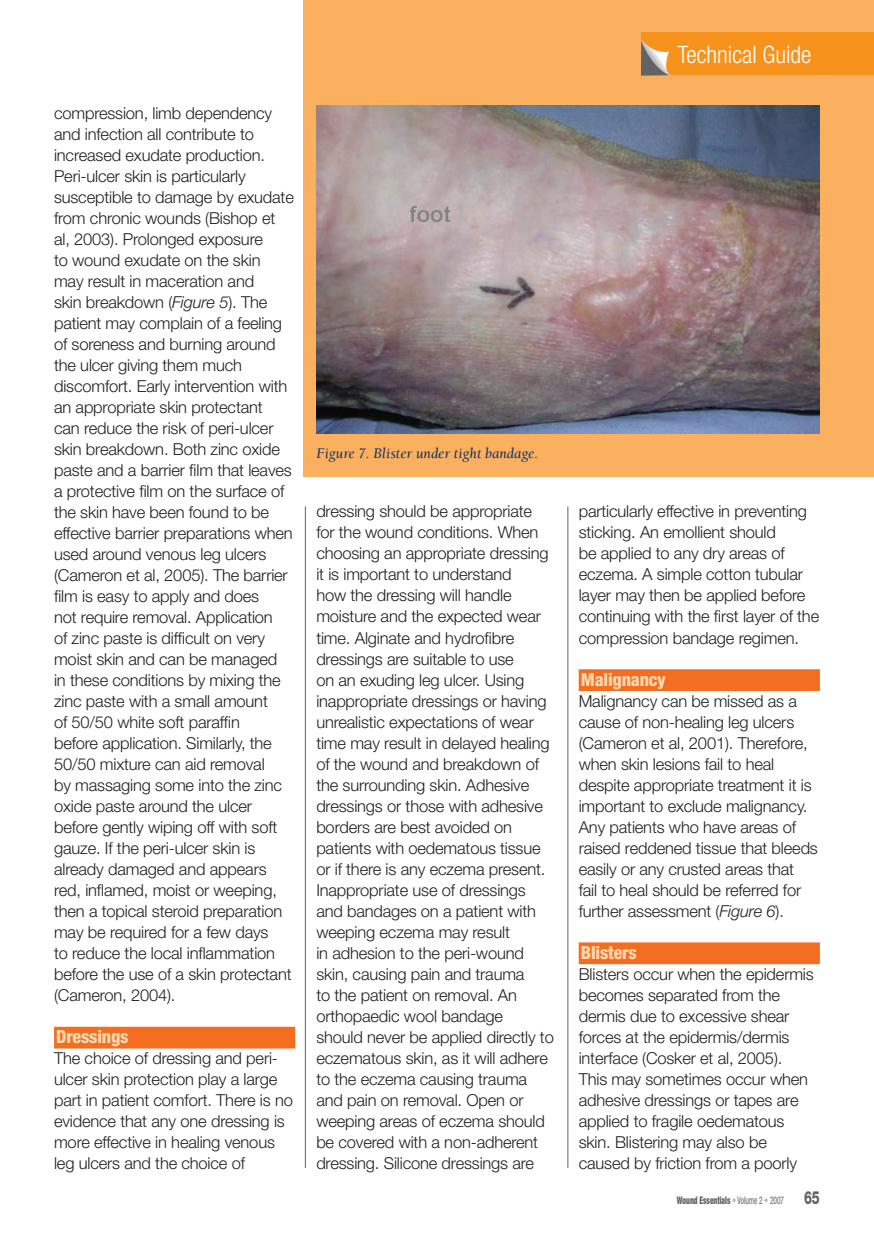
<style>
.page{position:relative;width:874px;height:1244px;background:#fff}
.page>*{position:absolute;margin:0;border:0;box-sizing:border-box;transform-origin:0 0}
.t1{font:300 condensed 24px "Helvetica Neue";color:#fff}
.t2{font:800 condensed 18px "Helvetica Neue";letter-spacing:-.01em;color:#fedab3}
.t3{font:300 16.5px/21px "Helvetica Neue";letter-spacing:-.01em;color:#231f20}
.t4{font:italic 15px "Berkeley";color:#0f2d65}
.t5{font:900 condensed 10.5px "Helvetica Neue";color:#636366;scale:.7 1}
.s1{font-style:italic}
.s2{font-weight:400;color:#adaeb2}
.s3{font-weight:400}
.s4{font-weight:800;font-stretch:normal;font-size:18px}
</style>
<div class="page">
<div style="left:303px;top:0;width:570px;height:476px;background:#fab05f"></div>
<div style="left:54px;top:1026px;width:241px;height:22px;background:#f36e21"></div>
<div style="left:641px;top:33px;width:232px;height:42px;background:#f7931d"></div>
<svg style="left:641px;top:39px;width:29px;height:36px"></svg>
<hr style="left:305px;top:506px;width:1px;height:661px;background:#636366">
<div style="left:578px;top:669px;width:241px;height:22px;background:#f36e21"></div>
<div style="left:578px;top:942px;width:241px;height:22px;background:#f36e21"></div>
<img style="left:316px;top:105px;width:503px;height:329px">
<hr style="left:567px;top:506px;width:1px;height:661px;background:#636366">
<p class="t3" style="left:54px;top:102px;width:241px">compression, limb dependency and infection all contribute to increased exudate production.<br>Peri-ulcer skin is particularly susceptible to damage by exudate from chronic wounds (Bishop et al, 2003). Prolonged exposure<br>to wound exudate on the skin may result in maceration and<br>skin breakdown (<span class="s1">Figure 5</span>). The patient may complain of a feeling of soreness and burning around the ulcer giving them much discomfort. Early intervention with an appropriate skin protectant<br>can reduce the risk of peri-ulcer skin breakdown. Both zinc oxide paste and a barrier film that leaves a protective film on the surface of the skin have been found to be effective barrier preparations when used around venous leg ulcers (Cameron et al, 2005). The barrier film is easy to apply and does<br>not require removal. Application<br>of zinc paste is difficult on very moist skin and can be managed<br>in these conditions by mixing the zinc paste with a small amount<br>of 50/50 white soft paraffin<br>before application. Similarly, the<br>50/50 mixture can aid removal<br>by massaging some into the zinc oxide paste around the ulcer before gently wiping off with soft gauze. If the peri-ulcer skin is already damaged and appears red, inflamed, moist or weeping, then a topical steroid preparation may be required for a few days<br>to reduce the local inflammation before the use of a skin protectant (Cameron, 2004).</p>
<p class="t2" style="left:56px;top:1025px;width:74px">Dressings</p>
<p class="t3" style="left:54px;top:1047px;width:240px">The choice of dressing and peri&shy;ulcer skin protection play a large part in patient comfort. There is no evidence that any one dressing is more effective in healing venous leg ulcers and the choice of</p>
<h1 class="t1" style="left:677px;top:41px;width:135px">Technical Guide</h1>
<p class="t4" style="left:316px;top:445px;width:223px">Figure 7. Blister under tight bandage.</p>
<p class="t3" style="left:316px;top:500px;width:239px">dressing should be appropriate for the wound conditions. When choosing an appropriate dressing it is important to understand<br>how the dressing will handle moisture and the expected wear time. Alginate and hydrofibre dressings are suitable to use<br>on an exuding leg ulcer. Using inappropriate dressings or having unrealistic expectations of wear time may result in delayed healing of the wound and breakdown of the surrounding skin. Adhesive dressings or those with adhesive borders are best avoided on patients with oedematous tissue or if there is any eczema present.<br>Inappropriate use of dressings and bandages on a patient with weeping eczema may result<br>in adhesion to the peri-wound skin, causing pain and trauma<br>to the patient on removal. An orthopaedic wool bandage<br>should never be applied directly to eczematous skin, as it will adhere to the eczema causing trauma and pain on removal. Open or weeping areas of eczema should be covered with a non-adherent dressing. Silicone dressings are</p>
<p class="t3" style="left:578px;top:500px;width:242px">particularly effective in preventing sticking. An emollient should<br>be applied to any dry areas of eczema. A simple cotton tubular layer may then be applied before continuing with the first layer of the compression bandage regimen.</p>
<p class="t2" style="left:580px;top:668px;width:86px">Malignancy</p>
<p class="t3" style="left:578px;top:689px;width:241px">Malignancy can be missed as a cause of non-healing leg ulcers (Cameron et al, 2001). Therefore, when skin lesions fail to heal despite appropriate treatment it is important to exclude malignancy.<br>Any patients who have areas of raised reddened tissue that bleeds easily or any crusted areas that<br>fail to heal should be referred for further assessment (<span class="s1">Figure 6</span>).</p>
<p class="t2" style="left:580px;top:941px;width:58px">Blisters</p>
<p class="t3" style="left:578px;top:962px;width:236px">Blisters occur when the epidermis becomes separated from the dermis due to excessive shear forces at the epidermis/dermis interface (Cosker et al, 2005).<br>This may sometimes occur when adhesive dressings or tapes are applied to fragile oedematous skin. Blistering may also be caused by friction from a poorly</p>
<p class="t5" style="left:676px;top:1193px;width:206px">Wound Essentials <span class="s2">•</span> <span class="s3">Volume 2</span> <span class="s2">•</span> <span class="s3">2007</span> <span class="s4">65</span></p>
</div>
